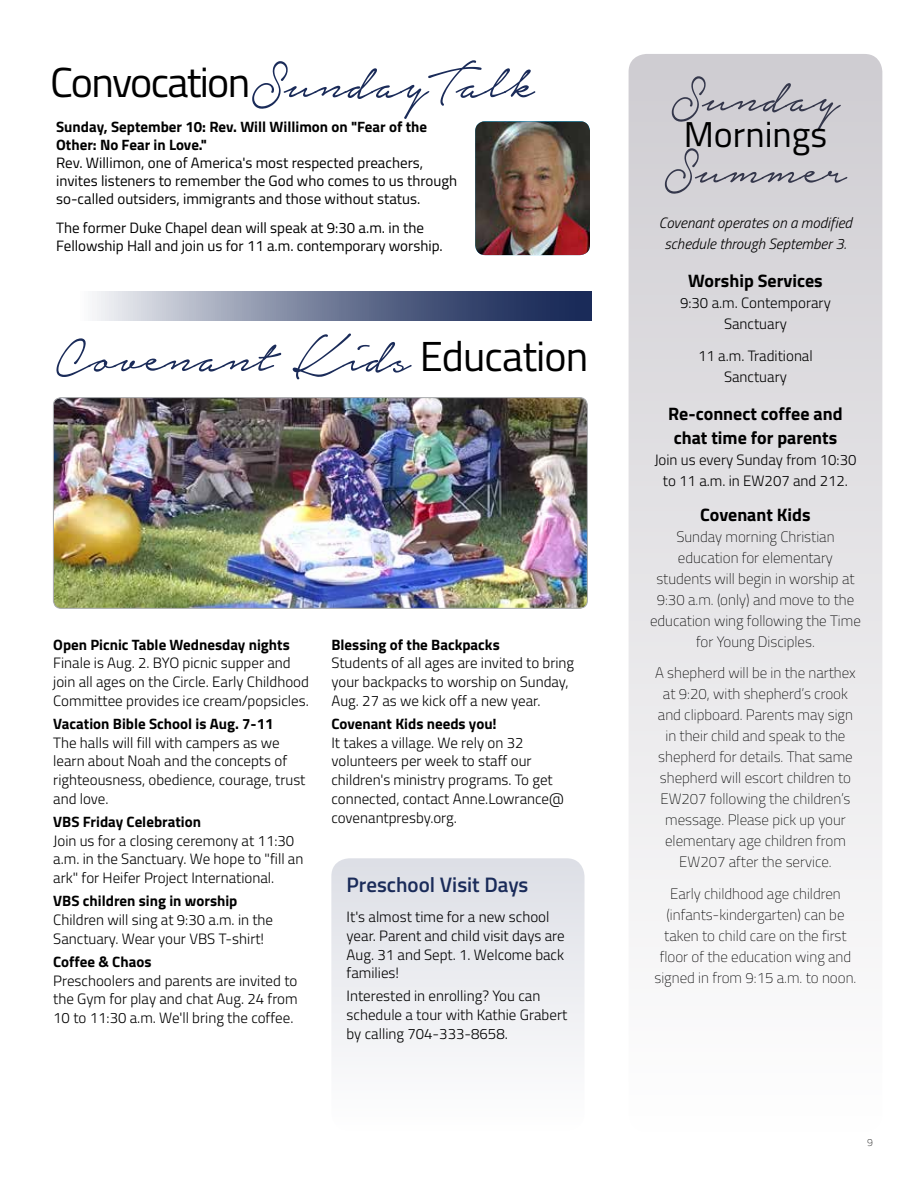
<style>
.page{position:relative;width:918px;height:1188px;background:#fff}
.page>*{position:absolute;margin:0;border:0;box-sizing:border-box;transform-origin:0 0}
.t1{font:66px "Notera Personal Use Only";color:#1a2b59}
.t2{font:63px "Notera Personal Use Only";color:#34374b}
.t3{font:42px "Titillium";letter-spacing:-.04em;color:#000}
.t4{font:36px "Titillium";color:#000}
.t5{font:600 21px "Titillium";color:#1a2b59}
.t6{font:700 18px/24px "Titillium";color:#000;text-align:center}
.t7{font:300 15px/18.8px "Titillium";color:#000}
.t8{font:100 15px/21px "Titillium";color:#000;text-align:center}
.t9{font:15px/18px "Titillium";color:#000}
.t10{font:700 15px/18px "Titillium";color:#000}
.t11{font:italic 300 15px/21px "Titillium";color:#000;text-align:center}
.t12{font:100 10.5px "Titillium";color:#000}
.s1{font-family:"Notera Personal Use Only";font-size:66px;color:#1a2b59}
.s2{font-family:"Titillium";font-size:42px;color:#000}
</style>
<div class="page">
<img style="left:53px;top:399px;width:534px;height:209px">
<div style="left:53px;top:397px;width:535px;height:211px;border:1px solid #a7a9ac;border-radius:8px"></div>
<img style="left:475px;top:122px;width:115px;height:133px">
<svg style="left:95px;top:292px;width:497px;height:29px;background:#727c99"></svg>
<div style="left:331px;top:858px;width:254px;height:273px;background:linear-gradient(to bottom,#dcdfe5,#fefefe);border-radius:18px"></div>
<div style="left:629px;top:54px;width:253px;height:1078px;background:linear-gradient(to bottom,#ceccd1,#fefefe);border-radius:18px"></div>
<h3 class="t3" style="left:50px;top:52px;width:486px">Convocation<span class="s1">SundayTalk</span></h3>
<p class="t10" style="left:56px;top:117px;width:373px">Sunday, September 10: Rev. Will Willimon on "Fear of the<br>Other: No Fear in Love."</p>
<p class="t9" style="left:56px;top:153px;width:403px">Rev. Willimon, one of America's most respected preachers, invites listeners to remember the God who comes to us through so-called outsiders, immigrants and those without status.</p>
<p class="t9" style="left:56px;top:218px;width:388px">The former Duke Chapel dean will speak at 9:30 a.m. in the<br>Fellowship Hall and join us for 11 a.m. contemporary worship.</p>
<h1 class="t1" style="left:56px;top:324px;width:534px">Covenant Kids <span class="s2">Education</span></h1>
<p class="t10" style="left:53px;top:635px;width:238px">Open Picnic Table Wednesday nights</p>
<p class="t7" style="left:53px;top:653px;width:257px">Finale is Aug. 2. BYO picnic supper and join all ages on the Circle. Early Childhood<br>Committee provides ice cream/popsicles.</p>
<p class="t10" style="left:53px;top:714px;width:222px">Vacation Bible School is Aug. 7-11</p>
<p class="t7" style="left:53px;top:732px;width:254px">The halls will fill with campers as we learn about Noah and the concepts of righteousness, obedience, courage, trust and love.</p>
<p class="t10" style="left:53px;top:812px;width:149px">VBS Friday Celebration</p>
<p class="t7" style="left:53px;top:830px;width:252px">Join us for a closing ceremony at 11:30 a.m. in the Sanctuary. We hope to "fill an ark" for Heifer Project International.</p>
<p class="t10" style="left:53px;top:891px;width:186px">VBS children sing in worship</p>
<p class="t7" style="left:53px;top:910px;width:221px">Children will sing at 9:30 a.m. in the<br>Sanctuary. Wear your VBS T-shirt!</p>
<p class="t10" style="left:53px;top:952px;width:100px">Coffee &amp; Chaos</p>
<p class="t7" style="left:53px;top:970px;width:246px;text-align:justify">Preschoolers and parents are invited to the Gym for play and chat Aug. 24 from 10 to 11:30 a.m. We'll bring the coffee.</p>
<p class="t10" style="left:331px;top:635px;width:170px">Blessing of the Backpacks</p>
<p class="t7" style="left:331px;top:653px;width:244px">Students of all ages are invited to bring your backpacks to worship on Sunday,<br>Aug. 27 as we kick off a new year.</p>
<p class="t10" style="left:331px;top:714px;width:167px">Covenant Kids needs you!</p>
<p class="t7" style="left:331px;top:732px;width:234px">It takes a village. We rely on 32 volunteers per week to staff our children's ministry programs. To get connected, contact Anne.Lowrance@ covenantpresby.org.</p>
<h3 class="t5" style="left:346px;top:869px;width:183px">Preschool Visit Days</h3>
<p class="t7" style="left:347px;top:907px;width:220px">It's almost time for a new school year. Parent and child visit days are<br>Aug. 31 and Sept. 1. Welcome back families!</p>
<p class="t7" style="left:347px;top:986px;width:222px">Interested in enrolling? You can schedule a tour with Kathie Grabert by calling 704-333-8658.</p>
<h2 class="t2" style="left:672px;top:66px;width:169px">Sunday</h2>
<h3 class="t4" style="left:684px;top:108px;width:145px">Mornings</h3>
<h2 class="t2" style="left:665px;top:138px;width:183px">Summer</h2>
<p class="t11" style="left:659px;top:212px;width:194px">Covenant operates on a modified schedule through September 3.</p>
<p class="t6" style="left:688px;top:268px;width:136px">Worship Services</p>
<p class="t7" style="left:680px;top:292px;width:152px;line-height:21px;text-align:center">9:30 a.m. Contemporary<br>Sanctuary</p>
<p class="t7" style="left:698px;top:345px;width:116px;line-height:21px;text-align:center">11 a.m. Traditional<br>Sanctuary</p>
<p class="t6" style="left:668px;top:401px;width:176px">Re-connect coffee and chat time for parents</p>
<p class="t7" style="left:654px;top:448px;width:204px;line-height:21px;text-align:center">Join us every Sunday from 10:30 to 11 a.m. in EW207 and 212.</p>
<p class="t6" style="left:700px;top:501px;width:112px">Covenant Kids</p>
<p class="t8" style="left:650px;top:525px;width:212px">Sunday morning Christian education for elementary students will begin in worship at<br>9:30 a.m. (only) and move to the education wing following the Time for Young Disciples.</p>
<p class="t8" style="left:655px;top:662px;width:202px">A shepherd will be in the narthex at 9:20, with shepherd’s crook and clipboard. Parents may sign in their child and speak to the shepherd for details. That same shepherd will escort children to<br>EW207 following the children’s message. Please pick up your elementary age children from<br>EW207 after the service.</p>
<p class="t8" style="left:654px;top:883px;width:204px">Early childhood age children (infants-kindergarten) can be taken to child care on the first floor of the education wing and signed in from 9:15 a.m. to noon.</p>
<p class="t12" style="left:867px;top:1135px;width:7px">9</p>
</div>
